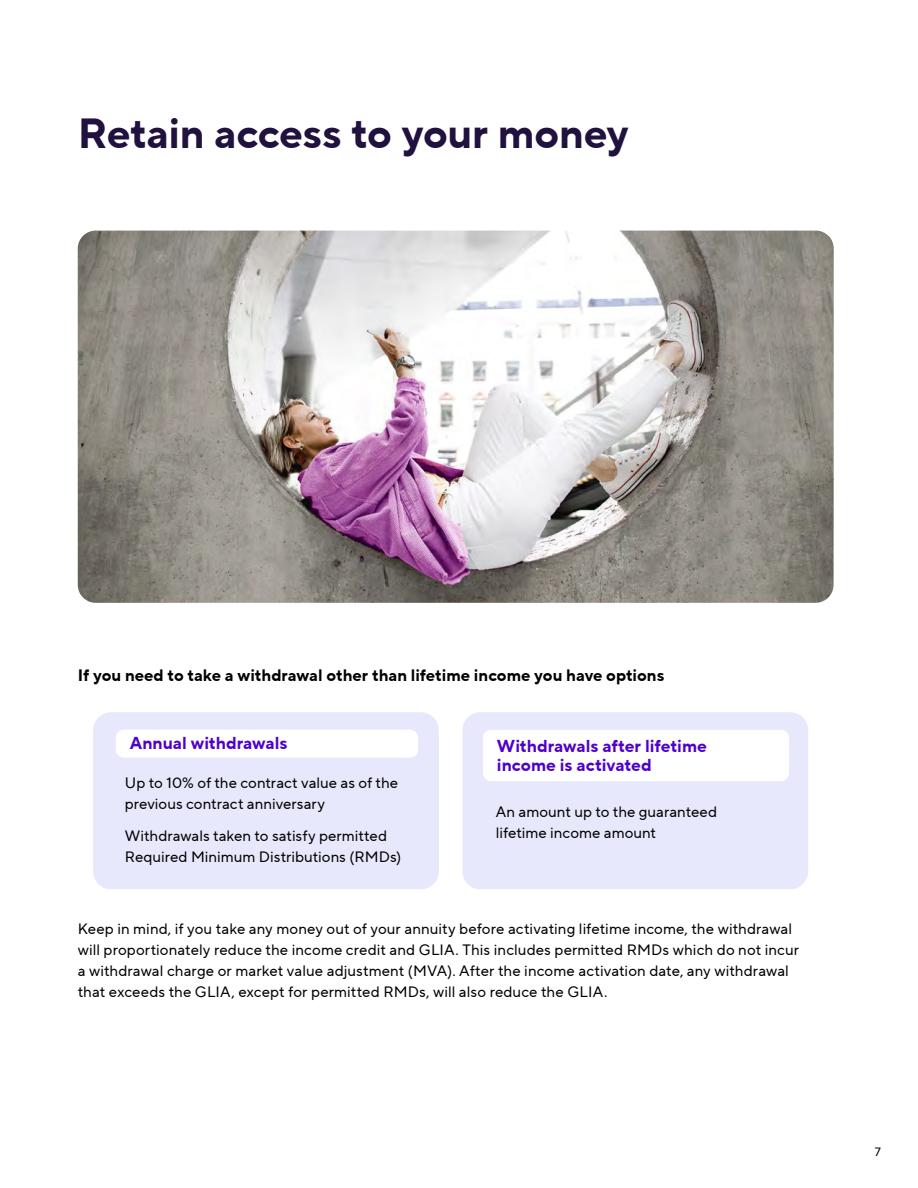
<style>
.page{position:relative;width:918px;height:1188px;background:#fff}
.page>*{position:absolute;margin:0;border:0;box-sizing:border-box;transform-origin:0 0}
.inside_pages_head{font:700 42px "TT Norms Pro";letter-spacing:-.005em;color:#20113e}
.CB-Body_P{font:700 17.25px/19.5px "TT Norms Pro";color:#4f00ca}
.CB-Body_P-2{font:700 16.5px "TT Norms Pro";color:#000}
.CB-Body_P-3{font:15px/21px "TT Norms Pro";letter-spacing:.005em;color:#000}
.t1{font:12px "TT Norms Pro";color:#000}
</style>
<div class="page">
<img style="left:78px;top:231px;width:756px;height:372px">
<div style="left:462px;top:712px;width:346px;height:177px;background:#e8e8fc;border-radius:18px"></div>
<div style="left:93px;top:712px;width:346px;height:177px;background:#e8e8fc;border-radius:18px"></div>
<div style="left:116px;top:730px;width:302px;height:28px;background:#fff;border-radius:8px"></div>
<div style="left:483px;top:730px;width:306px;height:51px;background:#fff;border-radius:8px"></div>
<p class="inside_pages_head" style="left:78px;top:102px;width:553px">Retain access to your money</p>
<p class="CB-Body_P-2" style="left:78px;top:664px;width:588px">If you need to take a withdrawal other than lifetime income you have options</p>
<p class="CB-Body_P" style="left:130px;top:734px;width:159px">Annual withdrawals</p>
<p class="CB-Body_P" style="left:497px;top:736px;width:211px">Withdrawals after lifetime income is activated</p>
<p class="CB-Body_P-3" style="left:125px;top:772px;width:275px">Up to 10% of the contract value as of the previous contract anniversary</p>
<p class="CB-Body_P-3" style="left:125px;top:825px;width:278px">Withdrawals taken to satisfy permitted<br>Required Minimum Distributions (RMDs)</p>
<p class="CB-Body_P-3" style="left:496px;top:801px;width:223px">An amount up to the guaranteed lifetime income amount</p>
<p class="CB-Body_P-3" style="left:78px;top:919px;width:723px">Keep in mind, if you take any money out of your annuity before activating lifetime income, the withdrawal will proportionately reduce the income credit and GLIA. This includes permitted RMDs which do not incur a withdrawal charge or market value adjustment (MVA). After the income activation date, any withdrawal that exceeds the GLIA, except for permitted RMDs, will also reduce the GLIA.</p>
<p class="t1" style="left:875px;top:1143px;width:8px">7</p>
</div>
